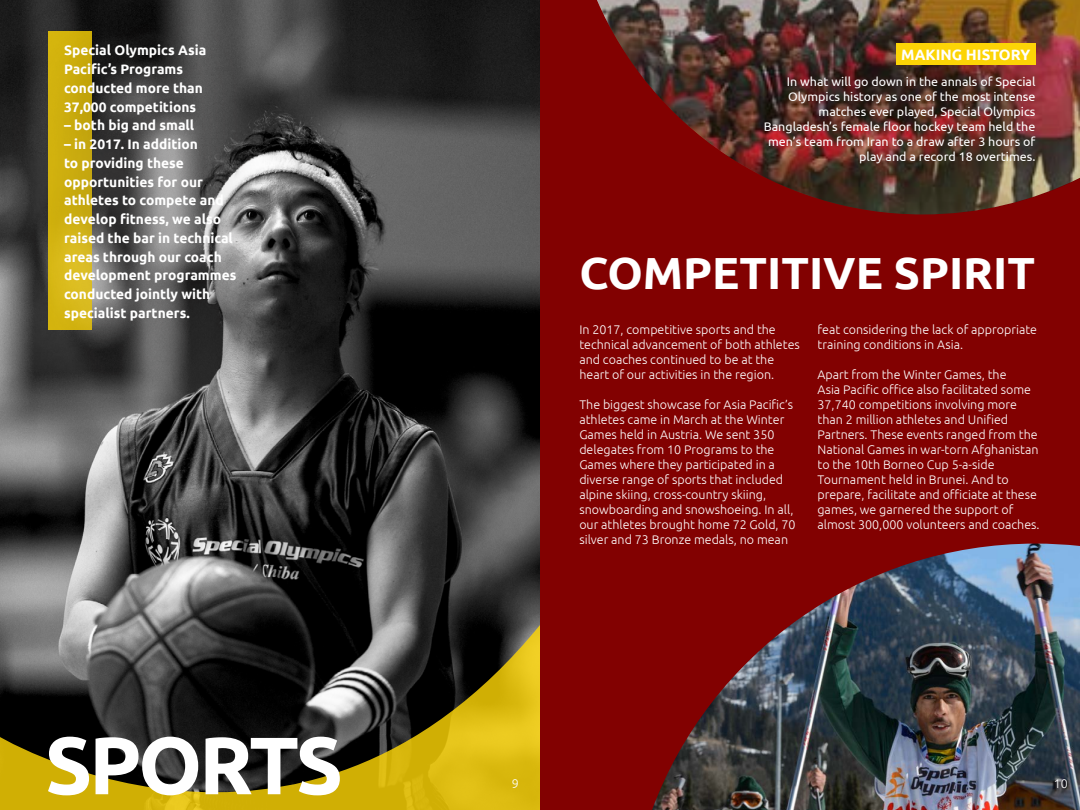
<style>
.page{position:relative;width:1080px;height:810px;background:#fff}
.page>*{position:absolute;margin:0;border:0;box-sizing:border-box;transform-origin:0 0}
.t1{font:700 81.25px "Ubuntu";letter-spacing:-.04em;color:#fff}
.t2{font:700 45px "Ubuntu";color:#fff}
.t3{font:700 15px "Ubuntu";color:#fff}
.t4{font:700 13.75px/18.8px "Ubuntu";color:#fff}
.t5{font:300 12.5px/15px "Ubuntu";color:#fff}
.t6{font:12.5px/15px "Ubuntu";color:#fff;text-align:right}
</style>
<div class="page">
<div style="left:540px;top:0;width:540px;height:810px;background:#820101"></div>
<img style="left:0;top:0;width:540px;height:625px">
<svg style="left:0;top:625px;width:540px;height:185px;background:#605623"></svg>
<div style="left:1px;top:0;width:306px;height:401px;background:#231f20;opacity:.75"></div>
<img style="left:597px;top:0;width:483px;height:214px">
<img style="left:652px;top:544px;width:428px;height:266px">
<div style="left:896px;top:44px;width:139px;height:21px;background:#fcd406"></div>
<p class="t4" style="left:64px;top:41px;width:144px">Special Olympics Asia<br>Pacific’s Programs conducted more than<br>37,000 competitions</p>
<p class="t4" style="left:64px;top:116px;width:132px">– both big and small</p>
<p class="t4" style="left:64px;top:135px;width:174px">– in 2017. In addition<br>to providing these opportunities for our athletes to compete and develop fitness, we also raised the bar in technical areas through our coach development programmes conducted jointly with specialist partners.</p>
<p class="t1" style="left:45px;top:716px;width:300px">SPORTS</p>
<p class="t3" style="left:901px;top:45px;width:131px">MAKING HISTORY</p>
<p class="t6" style="left:764px;top:74px;width:273px">In what will go down in the annals of Special Olympics history as one of the most intense matches ever played, Special Olympics Bangladesh’s female floor hockey team held the men’s team from Iran to a draw after 3 hours of play and a record 18 overtimes.</p>
<p class="t2" style="left:579px;top:245px;width:457px">COMPETITIVE SPIRIT</p>
<p class="t5" style="left:579px;top:322px;width:222px">In 2017, competitive sports and the technical advancement of both athletes and coaches continued to be at the heart of our activities in the region.</p>
<p class="t5" style="left:579px;top:397px;width:218px">The biggest showcase for Asia Pacific’s athletes came in March at the Winter Games held in Austria. We sent 350 delegates from 10 Programs to the Games where they participated in a diverse range of sports that included alpine skiing, cross-country skiing, snowboarding and snowshoeing. In all, our athletes brought home 72 Gold, 70 silver and 73 Bronze medals, no mean</p>
<p class="t5" style="left:817px;top:322px;width:221px">feat considering the lack of appropriate training conditions in Asia.</p>
<p class="t5" style="left:817px;top:367px;width:224px">Apart from the Winter Games, the<br>Asia Pacific office also facilitated some 37,740 competitions involving more than 2 million athletes and Unified Partners. These events ranged from the National Games in war-torn Afghanistan to the 10th Borneo Cup 5-a-side Tournament held in Brunei. And to prepare, facilitate and officiate at these games, we garnered the support of almost 300,000 volunteers and coaches.</p>
<p class="t5" style="left:512px;top:776px;width:9px">9</p>
<p class="t5" style="left:1054px;top:776px;width:16px">10</p>
</div>
